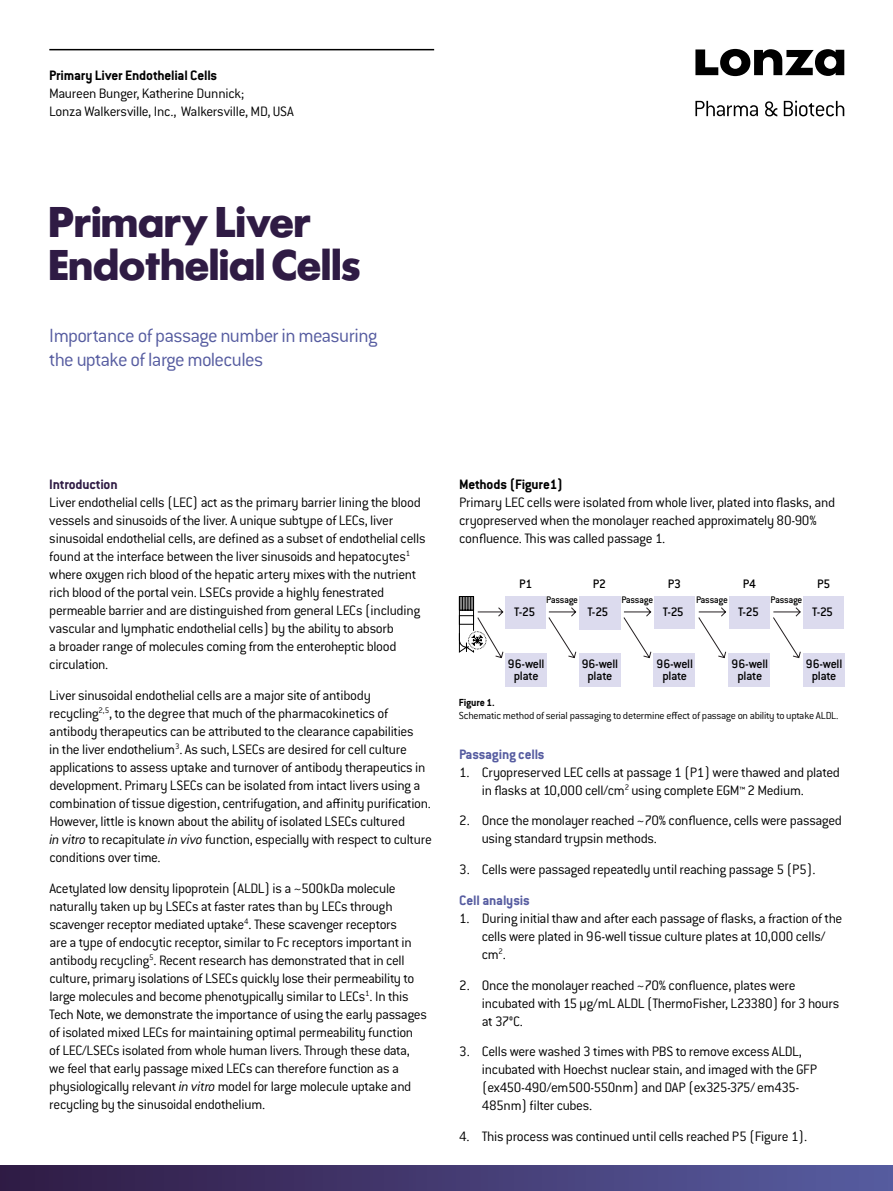
<style>
.page{position:relative;width:893px;height:1191px;background:#fff}
.page>*{position:absolute;margin:0;border:0;box-sizing:border-box;transform-origin:0 0}
.t1{font:700 45px/42.8px "Futura SH";letter-spacing:.015em;color:#2f1b44}
.t2{font:300 21px/24px "Conduit ITC Std";letter-spacing:-.035em;color:#565ca0}
.t3{font:300 15px/18px "Conduit ITC Std";letter-spacing:-.025em;color:#000}
.t4{font:700 15px "Conduit ITC Std";letter-spacing:-.01em;color:#000}
.t5{font:700 15px "Conduit ITC Std";letter-spacing:-.01em;color:#565ca0}
.t6{font:700 15px "Conduit ITC Std";letter-spacing:-.01em;color:#2f1b44}
.t7{font:500 13.5px/12px "Conduit ITC Std";letter-spacing:-.025em;color:#000;text-align:center}
.t8{font:300 11.25px "Conduit ITC Std";letter-spacing:-.025em;color:#000}
.t9{font:700 11.25px "Conduit ITC Std";letter-spacing:-.01em;color:#000}
.t10{font:500 10.5px "Conduit ITC Std";letter-spacing:-.03em;color:#000}
.s1{font-style:italic}
</style>
<div class="page">
<div style="left:0;top:1165px;width:893px;height:26px;background:linear-gradient(to right,#301a43,#585da1)"></div>
<svg style="left:695px;top:49px;width:149px;height:27px"></svg>
<svg style="left:695px;top:101px;width:63px;height:15px"></svg>
<svg style="left:765px;top:101px;width:12px;height:15px"></svg>
<svg style="left:784px;top:101px;width:60px;height:15px"></svg>
<hr style="left:49px;top:49px;width:385px;height:1px;background:#000">
<div style="left:506px;top:597px;width:40px;height:32px;background:#dcdbee"></div>
<div style="left:505px;top:654px;width:42px;height:33px;background:#dcdbee"></div>
<div style="left:803px;top:654px;width:41px;height:33px;background:#dcdbee"></div>
<div style="left:729px;top:654px;width:41px;height:33px;background:#dcdbee"></div>
<div style="left:654px;top:654px;width:41px;height:33px;background:#dcdbee"></div>
<div style="left:579px;top:654px;width:41px;height:33px;background:#dcdbee"></div>
<div style="left:579px;top:597px;width:41px;height:33px;background:#dcdbee"></div>
<div style="left:654px;top:597px;width:41px;height:32px;background:#dcdbee"></div>
<div style="left:729px;top:597px;width:41px;height:32px;background:#dcdbee"></div>
<div style="left:803px;top:597px;width:41px;height:32px;background:#dcdbee"></div>
<svg style="left:548px;top:607px;width:29px;height:51px"></svg>
<svg style="left:698px;top:607px;width:29px;height:51px"></svg>
<svg style="left:773px;top:607px;width:28px;height:51px"></svg>
<svg style="left:623px;top:607px;width:29px;height:51px"></svg>
<svg style="left:459px;top:596px;width:45px;height:62px"></svg>
<p class="t4" style="left:49px;top:67px;width:170px">Primary Liver Endothelial Cells</p>
<p class="t3" style="left:49px;top:84px;width:246px">Maureen Bunger, Katherine Dunnick;<br>Lonza Walkersville, Inc., Walkersville, MD, USA</p>
<h1 class="t1" style="left:49px;top:201px;width:312px">Primary Liver<br>Endothelial Cells</h1>
<h2 class="t2" style="left:49px;top:323px;width:330px">Importance of passage number in measuring the uptake of large molecules</h2>
<p class="t6" style="left:49px;top:475px;width:70px">Introduction</p>
<p class="t3" style="left:49px;top:493px;width:378px">Liver endothelial cells (LEC) act as the primary barrier lining the blood vessels and sinusoids of the liver. A unique subtype of LECs, liver sinusoidal endothelial cells, are defined as a subset of endothelial cells found at the interface between the liver sinusoids and hepatocytes<sup>1 </sup>where oxygen rich blood of the hepatic artery mixes with the nutrient rich blood of the portal vein. LSECs provide a highly fenestrated permeable barrier and are distinguished from general LECs (including vascular and lymphatic endothelial cells) by the ability to absorb<br>a broader range of molecules coming from the enteroheptic blood circulation.</p>
<p class="t3" style="left:49px;top:686px;width:384px">Liver sinusoidal endothelial cells are a major site of antibody recycling<sup>2,5</sup>, to the degree that much of the pharmacokinetics of antibody therapeutics can be attributed to the clearance capabilities<br>in the liver endothelium<sup>3</sup>. As such, LSECs are desired for cell culture applications to assess uptake and turnover of antibody therapeutics in development. Primary LSECs can be isolated from intact livers using a combination of tissue digestion, centrifugation, and affinity purification.<br>However, little is known about the ability of isolated LSECs cultured<br><span class="s1">in vitro</span> to recapitulate <span class="s1">in vivo</span> function, especially with respect to culture conditions over time.</p>
<p class="t3" style="left:49px;top:878px;width:379px">Acetylated low density lipoprotein (ALDL) is a ~500kDa molecule naturally taken up by LSECs at faster rates than by LECs through scavenger receptor mediated uptake<sup>4</sup>. These scavenger receptors<br>are a type of endocytic receptor, similar to Fc receptors important in antibody recycling<sup>5</sup>. Recent research has demonstrated that in cell culture, primary isolations of LSECs quickly lose their permeability to large molecules and become phenotypically similar to LECs<sup>1</sup>. In this Tech Note, we demonstrate the importance of using the early passages of isolated mixed LECs for maintaining optimal permeability function of LEC/LSECs isolated from whole human livers. Through these data, we feel that early passage mixed LECs can therefore function as a physiologically relevant <span class="s1">in vitro</span> model for large molecule uptake and recycling by the sinusoidal endothelium.</p>
<p class="t4" style="left:459px;top:475px;width:105px">Methods (Figure1)</p>
<p class="t3" style="left:459px;top:493px;width:377px">Primary LEC cells were isolated from whole liver, plated into flasks, and cryopreserved when the monolayer reached approximately 80-90% confluence. This was called passage 1.</p>
<p class="t7" style="left:519px;top:577px;width:15px">P1</p>
<p class="t7" style="left:593px;top:577px;width:15px">P2</p>
<p class="t7" style="left:668px;top:577px;width:15px">P3</p>
<p class="t7" style="left:743px;top:577px;width:15px">P4</p>
<p class="t7" style="left:817px;top:577px;width:15px">P5</p>
<p class="t10" style="left:546px;top:594px;width:33px">Passage</p>
<p class="t10" style="left:621px;top:594px;width:33px">Passage</p>
<p class="t10" style="left:696px;top:594px;width:33px">Passage</p>
<p class="t10" style="left:770px;top:594px;width:33px">Passage</p>
<p class="t7" style="left:514px;top:605px;width:22px">T-25</p>
<p class="t7" style="left:587px;top:605px;width:22px">T-25</p>
<p class="t7" style="left:663px;top:605px;width:22px">T-25</p>
<p class="t7" style="left:738px;top:605px;width:22px">T-25</p>
<p class="t7" style="left:812px;top:605px;width:22px">T-25</p>
<p class="t7" style="left:508px;top:657px;width:38px">96-well plate</p>
<p class="t7" style="left:806px;top:657px;width:38px">96-well plate</p>
<p class="t7" style="left:582px;top:657px;width:38px">96-well plate</p>
<p class="t7" style="left:656px;top:657px;width:38px">96-well plate</p>
<p class="t7" style="left:732px;top:657px;width:38px">96-well plate</p>
<p class="t9" style="left:459px;top:695px;width:37px">Figure 1.</p>
<p class="t8" style="left:459px;top:708px;width:381px">Schematic method of serial passaging to determine effect of passage on ability to uptake ALDL.</p>
<p class="t5" style="left:459px;top:744px;width:87px">Passaging cells</p>
<p class="t3" style="left:482px;top:762px;width:360px;text-indent:-22px">1. Cryopreserved LEC cells at passage 1 (P1) were thawed and plated in flasks at 10,000 cell/cm<sup>2</sup> using complete EGM™ 2 Medium.</p>
<p class="t3" style="left:482px;top:811px;width:362px;text-indent:-22px">2. Once the monolayer reached ~70% confluence, cells were passaged using standard trypsin methods.</p>
<p class="t3" style="left:459px;top:860px;width:358px">3. Cells were passaged repeatedly until reaching passage 5 (P5).</p>
<p class="t5" style="left:459px;top:891px;width:72px">Cell analysis</p>
<p class="t3" style="left:482px;top:908px;width:362px;text-indent:-22px">1. During initial thaw and after each passage of flasks, a fraction of the cells were plated in 96-well tissue culture plates at 10,000 cells/ cm<sup>2</sup>.</p>
<p class="t3" style="left:482px;top:975px;width:359px;text-indent:-22px">2. Once the monolayer reached ~70% confluence, plates were incubated with 15 µg/mL ALDL (ThermoFisher, L23380) for 3 hours at 37°C.</p>
<p class="t3" style="left:482px;top:1042px;width:337px;text-indent:-22px">3. Cells were washed 3 times with PBS to remove excess ALDL, incubated with Hoechst nuclear stain, and imaged with the GFP (ex450-490/em500-550nm) and DAP (ex325-375/ em435- 485nm) filter cubes.</p>
<p class="t3" style="left:459px;top:1127px;width:350px">4. This process was continued until cells reached P5 (Figure 1).</p>
</div>
